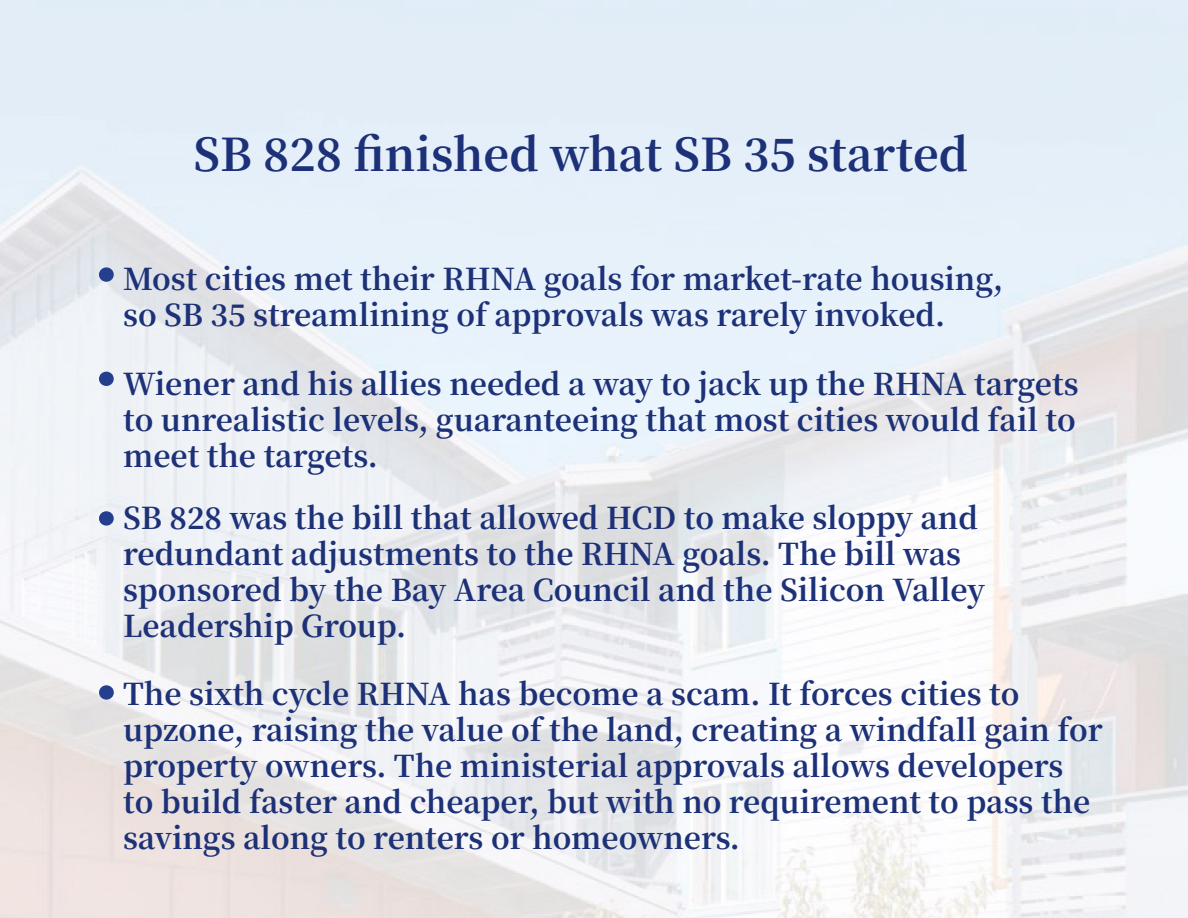
<style>
.page{position:relative;width:1188px;height:918px;background:#fff}
.page>*{position:absolute;margin:0;border:0;box-sizing:border-box;transform-origin:0 0}
.t1{font:500 60px "Noto Serif KR";color:#253f8e;scale:1.04 1}
.t2{font:700 45px "Noto Serif KR";color:#1c3177}
.t3{font:700 30px/36px "Noto Serif KR";color:#1c3177}
</style>
<div class="page">
<p class="t2" style="left:194px;top:129px;width:776px">SB 828 finished what SB 35 started</p>
<p class="t1" style="left:96px;top:240px;width:22px">•</p>
<p class="t3" style="left:123px;top:262px;width:882px">Most cities met their RHNA goals for market-rate housing, so SB 35 streamlining of approvals was rarely invoked.</p>
<p class="t1" style="left:96px;top:345px;width:22px">•</p>
<p class="t1" style="left:96px;top:484px;width:22px">•</p>
<p class="t3" style="left:123px;top:366px;width:957px;text-align:justify">Wiener and his allies needed a way to jack up the RHNA targets to unrealistic levels, guaranteeing that most cities would fail to meet the targets.</p>
<p class="t3" style="left:123px;top:501px;width:863px">SB 828 was the bill that allowed HCD to make sloppy and redundant adjustments to the RHNA goals. The bill was sponsored by the Bay Area Council and the Silicon Valley Leadership Group.</p>
<p class="t1" style="left:96px;top:658px;width:22px">•</p>
<p class="t3" style="left:123px;top:677px;width:981px">The sixth cycle RHNA has become a scam. It forces cities to upzone, raising the value of the land, creating a windfall gain for property owners. The ministerial approvals allows developers<br>to build faster and cheaper, but with no requirement to pass the savings along to renters or homeowners.</p>
</div>
